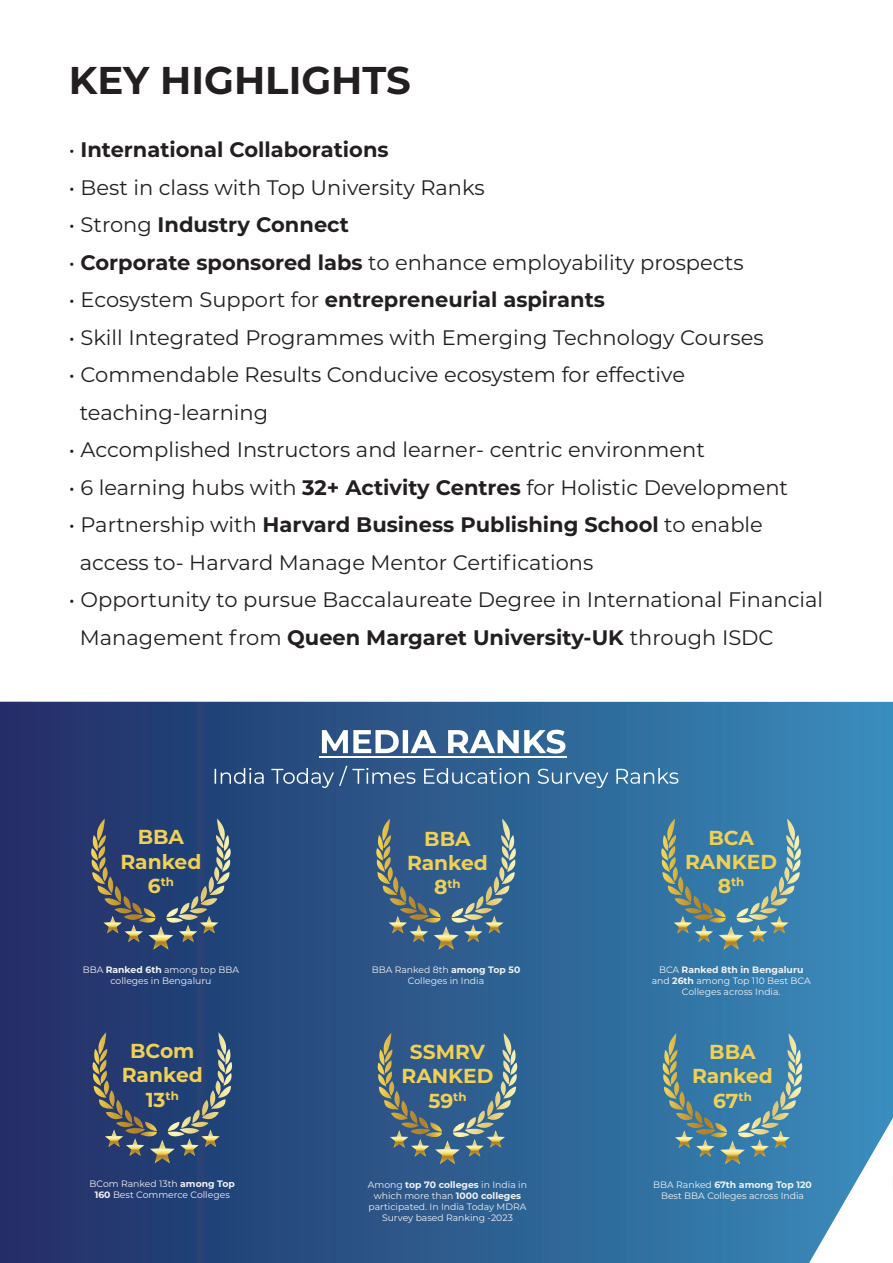
<style>
.page{position:relative;width:893px;height:1263px;background:#fff}
.page>*{position:absolute;margin:0;border:0;box-sizing:border-box;transform-origin:0 0}
.t1{font:700 38.7px "Montserrat";color:#231f20}
.t2{font:21px/37.5px "Montserrat";color:#231f20}
.t3{font:700 21px "Montserrat";color:#231f20}
.t4{font:700 20.25px/24.3px "Montserrat";color:#f0d155;text-align:center}
.t5{font:700 11.85px "Montserrat";color:#f0d155}
.t6{font:9.3px/11.1px "Montserrat";color:#f2f3f4;text-align:center}
.s1{font-weight:400}
.s2{font-weight:700}
.s3{font-size:20.25px}
</style>
<div class="page">
<svg style="left:0;top:702px;width:893px;height:561px;background:#2f5d90"></svg>
<svg style="left:375px;top:1033px;width:144px;height:131px;background:#496c87"></svg>
<svg style="left:90px;top:1032px;width:144px;height:131px;background:#405372"></svg>
<svg style="left:660px;top:1033px;width:144px;height:131px;background:#4e86a0"></svg>
<svg style="left:89px;top:818px;width:144px;height:132px;background:#3f5272"></svg>
<svg style="left:659px;top:818px;width:144px;height:132px;background:#4e86a0"></svg>
<svg style="left:374px;top:818px;width:144px;height:132px;background:#496b88"></svg>
<svg style="left:215px;top:766px;width:463px;height:22px;background:#4b749e"></svg>
<svg style="left:322px;top:730px;width:243px;height:23px"></svg>
<hr style="left:319px;top:756px;width:247px;height:2px;background:#fff">
<h1 class="t1" style="left:69px;top:52px;width:343px">KEY HIGHLIGHTS</h1>
<p class="t3" style="left:69px;top:135px;width:321px"><span class="s1">•</span> International Collaborations</p>
<p class="t2" style="left:69px;top:168px;width:417px">• Best in class with Top University Ranks</p>
<p class="t3" style="left:69px;top:210px;width:282px"><span class="s1">• Strong</span> Industry Connect</p>
<p class="t2" style="left:69px;top:243px;width:676px">• <span class="s2">Corporate sponsored labs</span> to enhance employability prospects</p>
<p class="t3" style="left:69px;top:285px;width:538px"><span class="s1">• Ecosystem Support for</span> entrepreneurial aspirants</p>
<p class="t2" style="left:69px;top:318px;width:696px">• Skill Integrated Programmes with Emerging Technology Courses</p>
<p class="t2" style="left:80px;top:355px;width:607px;text-indent:-11px">• Commendable Results Conducive ecosystem for effective teaching-learning</p>
<p class="t2" style="left:69px;top:430px;width:638px">• Accomplished Instructors and learner- centric environment</p>
<p class="t2" style="left:69px;top:468px;width:721px">• 6 learning hubs with <span class="s2">32+ Activity Centres</span> for Holistic Development</p>
<p class="t2" style="left:80px;top:505px;width:685px;text-indent:-11px">• Partnership with <span class="s2">Harvard Business Publishing School</span> to enable access to- Harvard Manage Mentor Certifications</p>
<p class="t2" style="left:80px;top:580px;width:745px;text-indent:-11px">• Opportunity to pursue Baccalaureate Degree in International Financial<br>Management from <span class="s2">Queen Margaret University-UK</span> through ISDC</p>
<p class="t4" style="left:120px;top:824px;width:82px">BBA<br>Ranked</p>
<p class="t5" style="left:148px;top:873px;width:28px"><span class="s3">6</span>th</p>
<p class="t6" style="left:83px;top:964px;width:158px">BBA <span class="s2">Ranked 6th</span> among top BBA colleges in Bengaluru</p>
<p class="t4" style="left:122px;top:1038px;width:82px">BCom<br>Ranked<br>13<sup>th</sup></p>
<p class="t6" style="left:90px;top:1178px;width:147px">BCom Ranked 13th <span class="s2">among Top<br>160</span> Best Commerce Colleges</p>
<p class="t4" style="left:407px;top:825px;width:82px">BBA<br>Ranked</p>
<p class="t5" style="left:434px;top:875px;width:28px"><span class="s3">8</span>th</p>
<p class="t6" style="left:372px;top:964px;width:150px">BBA Ranked 8th <span class="s2">among Top 50<br></span>Colleges in India</p>
<p class="t4" style="left:401px;top:1038px;width:94px">SSMRV<br>RANKED<br>59<sup>th</sup></p>
<p class="t6" style="left:368px;top:1178px;width:161px">Among <span class="s2">top 70 colleges</span> in India in which more than <span class="s2">1000 colleges </span>participated. In India Today MDRA<br>Survey based Ranking -2023</p>
<p class="t4" style="left:685px;top:824px;width:94px">BCA<br>RANKED</p>
<p class="t5" style="left:718px;top:873px;width:28px"><span class="s3">8</span>th</p>
<p class="t6" style="left:652px;top:964px;width:160px">BCA <span class="s2">Ranked 8th in Bengaluru </span>and <span class="s2">26th</span> among Top 110 Best BCA<br>Colleges across India.</p>
<p class="t4" style="left:692px;top:1038px;width:82px">BBA<br>Ranked<br>67<sup>th</sup></p>
<p class="t6" style="left:653px;top:1179px;width:160px">BBA Ranked <span class="s2">67th among Top 120<br></span>Best BBA Colleges across India</p>
</div>
